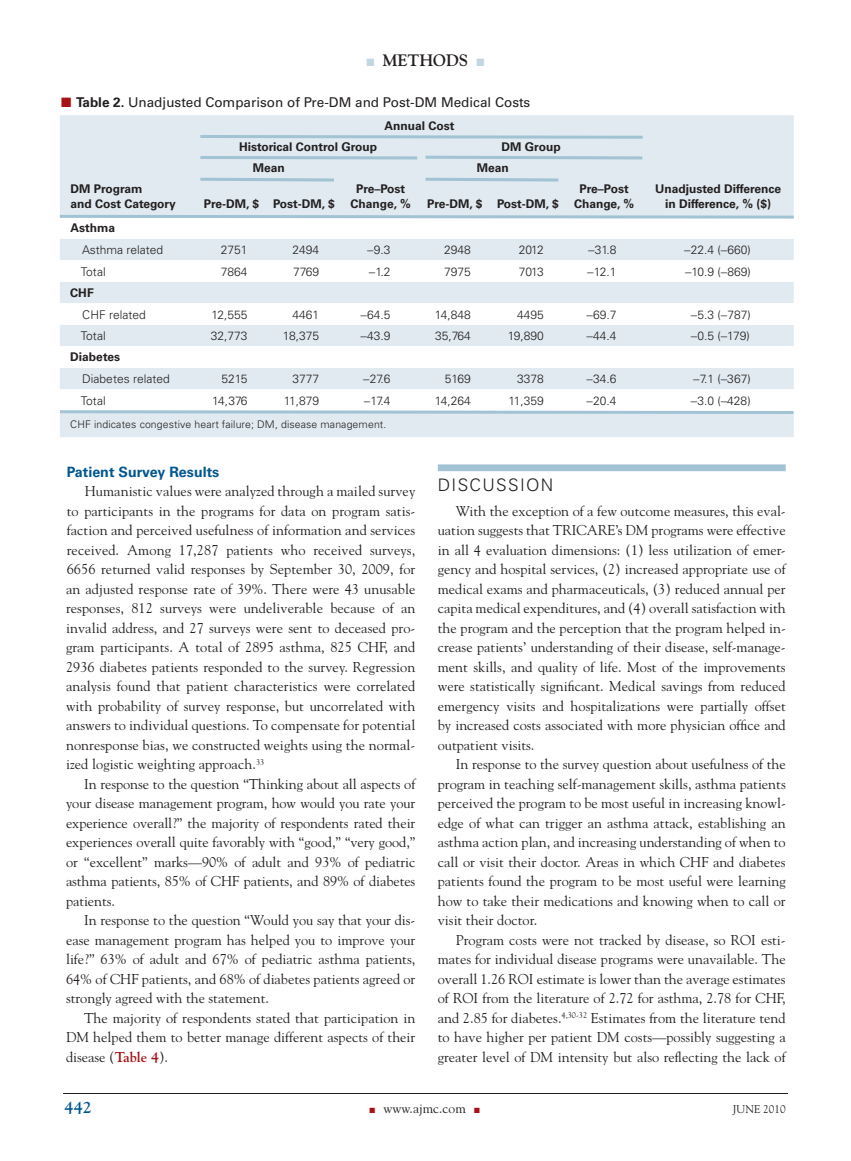
<style>
.page{position:relative;width:851px;height:1161px;background:#fff}
.page>*{position:absolute;margin:0;border:0;box-sizing:border-box;transform-origin:0 0}
.t1{font:300 17.25px "Univers";letter-spacing:.075em;color:#231f20}
.t2{font:700 16.5px "Goudy";color:#231f20}
.t3{font:700 16.5px "Goudy";color:#00578f}
.t4{font:14.25px/19.5px "Goudy";color:#231f20;text-align:justify}
.t5{font:700 14.25px "Univers";color:#00578f}
.t6{font:13.5px "Univers";color:#231f20}
.t7{font:13.5px "Goudy";color:#231f20}
.t8{font:300 12px "Univers";color:#231f20}
.t9{font:700 12px/15px "Univers";color:#231f20;text-align:center}
.t10{font:11.25px "Goudy";color:#231f20}
.t11{font:300 10.5px "Univers";letter-spacing:.01em;color:#231f20}
.s1{color:#c2d6e1}
.s2{color:#a61216}
.s3{font-weight:700}
.s4{font-weight:700;color:#a61216}
</style>
<div class="page">
<hr style="left:63px;top:1093px;width:725px;height:1px;background:#231f20">
<div style="left:438px;top:464px;width:347px;height:7px;background:#a1c3d3"></div>
<div style="left:60px;top:115px;width:733px;height:322px;background:#e0eaf0"></div>
<svg style="left:60px;top:220px;width:733px;height:189px"></svg>
<svg style="left:59px;top:213px;width:735px;height:7px"></svg>
<svg style="left:60px;top:409px;width:734px;height:7px"></svg>
<svg style="left:197px;top:133px;width:448px;height:7px"></svg>
<svg style="left:197px;top:176px;width:140px;height:7px"></svg>
<svg style="left:422px;top:176px;width:139px;height:7px"></svg>
<svg style="left:197px;top:154px;width:448px;height:7px"></svg>
<p class="t2" style="left:366px;top:51px;width:119px"><span class="s1">■</span> METHODS <span class="s1">■</span></p>
<p class="t6" style="left:61px;top:95px;width:470px"><span class="s2">■</span> <span class="s3">Table 2.</span> Unadjusted Comparison of Pre-DM and Post-DM Medical Costs</p>
<p class="t9" style="left:384px;top:119px;width:72px">Annual Cost</p>
<p class="t9" style="left:239px;top:140px;width:140px">Historical Control Group</p>
<p class="t9" style="left:501px;top:140px;width:61px">DM Group</p>
<p class="t9" style="left:253px;top:161px;width:34px">Mean</p>
<p class="t9" style="left:477px;top:161px;width:34px">Mean</p>
<p class="t9" style="left:70px;top:182px;width:107px;text-align:left">DM Program<br>and Cost Category</p>
<p class="t9" style="left:350px;top:182px;width:62px">Pre–Post<br>Change, %</p>
<p class="t9" style="left:204px;top:197px;width:133px">Pre-DM, $ Post-DM, $</p>
<p class="t9" style="left:427px;top:197px;width:133px">Pre-DM, $ Post-DM, $</p>
<p class="t9" style="left:574px;top:182px;width:62px">Pre–Post<br>Change, %</p>
<p class="t9" style="left:655px;top:182px;width:127px">Unadjusted Difference in Difference, % ($)</p>
<p class="t9" style="left:70px;top:221px;width:46px">Asthma</p>
<p class="t8" style="left:82px;top:243px;width:83px">Asthma related</p>
<p class="t8" style="left:221px;top:243px;width:28px">2751</p>
<p class="t8" style="left:292px;top:243px;width:28px">2494</p>
<p class="t8" style="left:367px;top:243px;width:25px">−9.3</p>
<p class="t8" style="left:444px;top:243px;width:28px">2948</p>
<p class="t8" style="left:518px;top:243px;width:27px">2012</p>
<p class="t8" style="left:588px;top:243px;width:30px">−31.8</p>
<p class="t8" style="left:684px;top:243px;width:68px">−22.4 (−660)</p>
<p class="t8" style="left:81px;top:264px;width:26px">Total</p>
<p class="t8" style="left:221px;top:264px;width:28px">7864</p>
<p class="t8" style="left:293px;top:264px;width:27px">7769</p>
<p class="t8" style="left:369px;top:264px;width:23px">−1.2</p>
<p class="t8" style="left:444px;top:264px;width:28px">7975</p>
<p class="t8" style="left:518px;top:264px;width:27px">7013</p>
<p class="t8" style="left:587px;top:264px;width:31px">−12.1</p>
<p class="t8" style="left:685px;top:264px;width:67px">−10.9 (−869)</p>
<p class="t9" style="left:70px;top:285px;width:25px">CHF</p>
<p class="t8" style="left:82px;top:307px;width:65px">CHF related</p>
<p class="t8" style="left:211px;top:307px;width:38px">12,555</p>
<p class="t8" style="left:292px;top:307px;width:28px">4461</p>
<p class="t8" style="left:360px;top:307px;width:31px">−64.5</p>
<p class="t8" style="left:435px;top:307px;width:38px">14,848</p>
<p class="t8" style="left:517px;top:307px;width:28px">4495</p>
<p class="t8" style="left:586px;top:307px;width:31px">−69.7</p>
<p class="t8" style="left:690px;top:307px;width:61px">−5.3 (−787)</p>
<p class="t8" style="left:81px;top:329px;width:26px">Total</p>
<p class="t8" style="left:211px;top:329px;width:38px">32,773</p>
<p class="t8" style="left:283px;top:329px;width:38px">18,375</p>
<p class="t8" style="left:360px;top:329px;width:31px">−43.9</p>
<p class="t8" style="left:435px;top:329px;width:37px">35,764</p>
<p class="t8" style="left:508px;top:329px;width:38px">19,890</p>
<p class="t8" style="left:586px;top:329px;width:31px">−44.4</p>
<p class="t8" style="left:690px;top:329px;width:61px">−0.5 (−179)</p>
<p class="t9" style="left:70px;top:350px;width:51px">Diabetes</p>
<p class="t8" style="left:82px;top:372px;width:89px">Diabetes related</p>
<p class="t8" style="left:221px;top:372px;width:28px">5215</p>
<p class="t8" style="left:292px;top:372px;width:28px">3777</p>
<p class="t8" style="left:363px;top:372px;width:29px">−27.6</p>
<p class="t8" style="left:445px;top:372px;width:28px">5169</p>
<p class="t8" style="left:517px;top:372px;width:28px">3378</p>
<p class="t8" style="left:586px;top:372px;width:31px">−34.6</p>
<p class="t8" style="left:693px;top:372px;width:59px">−7.1 (−367)</p>
<p class="t8" style="left:81px;top:393px;width:26px">Total</p>
<p class="t8" style="left:212px;top:393px;width:37px">14,376</p>
<p class="t8" style="left:284px;top:393px;width:37px">11,879</p>
<p class="t8" style="left:364px;top:393px;width:28px">−17.4</p>
<p class="t8" style="left:435px;top:393px;width:38px">14,264</p>
<p class="t8" style="left:508px;top:393px;width:37px">11,359</p>
<p class="t8" style="left:586px;top:393px;width:31px">−20.4</p>
<p class="t8" style="left:690px;top:393px;width:61px">−3.0 (−428)</p>
<p class="t11" style="left:70px;top:418px;width:317px">CHF indicates congestive heart failure; DM, disease management.</p>
<p class="t5" style="left:67px;top:464px;width:154px">Patient Survey Results</p>
<p class="t4" style="left:66px;top:482px;width:351px;text-indent:19px">Humanistic values were analyzed through a mailed survey to participants in the programs for data on program satis&shy;faction and perceived usefulness of information and services received. Among 17,287 patients who received surveys, 6656 returned valid responses by September 30, 2009, for an adjusted response rate of 39%. There were 43 unusable responses, 812 surveys were undeliverable because of an invalid address, and 27 surveys were sent to deceased pro&shy;gram participants. A total of 2895 asthma, 825 CHF, and 2936 diabetes patients responded to the survey. Regression analysis found that patient characteristics were correlated with probability of survey response, but uncorrelated with answers to individual questions. To compensate for potential nonresponse bias, we constructed weights using the normal&shy;ized logistic weighting approach.<sup>33</sup></p>
<p class="t4" style="left:66px;top:774px;width:351px;text-indent:18px">In response to the question “Thinking about all aspects of your disease management program, how would you rate your experience overall?” the majority of respondents rated their experiences overall quite favorably with “good,” “very good,” or “excellent” marks—90% of adult and 93% of pediatric asthma patients, 85% of CHF patients, and 89% of diabetes patients.</p>
<p class="t4" style="left:66px;top:911px;width:351px;text-indent:18px">In response to the question “Would you say that your dis&shy;ease management program has helped you to improve your life?” 63% of adult and 67% of pediatric asthma patients, 64% of CHF patients, and 68% of diabetes patients agreed or strongly agreed with the statement.</p>
<p class="t4" style="left:66px;top:1008px;width:351px;text-indent:18px">The majority of respondents stated that participation in DM helped them to better manage different aspects of their disease (<span class="s4">TABLE 4</span>).</p>
<p class="t1" style="left:438px;top:474px;width:117px">DISCUSSION</p>
<p class="t4" style="left:438px;top:501px;width:349px;text-indent:18px">With the exception of a few outcome measures, this eval&shy;uation suggests that TRICARE’s DM programs were effective in all 4 evaluation dimensions: (1) less utilization of emer&shy;gency and hospital services, (2) increased appropriate use of medical exams and pharmaceuticals, (3) reduced annual per capita medical expenditures, and (4) overall satisfaction with the program and the perception that the program helped in&shy;crease patients’ understanding of their disease, self-manage&shy;ment skills, and quality of life. Most of the improvements were statistically significant. Medical savings from reduced emergency visits and hospitalizations were partially offset by increased costs associated with more physician office and outpatient visits.</p>
<p class="t4" style="left:438px;top:755px;width:349px;text-indent:18px">In response to the survey question about usefulness of the program in teaching self-management skills, asthma patients perceived the program to be most useful in increasing knowl&shy;edge of what can trigger an asthma attack, establishing an asthma action plan, and increasing understanding of when to call or visit their doctor. Areas in which CHF and diabetes patients found the program to be most useful were learning how to take their medications and knowing when to call or visit their doctor.</p>
<p class="t4" style="left:438px;top:930px;width:349px;text-indent:18px">Program costs were not tracked by disease, so ROI esti&shy;mates for individual disease programs were unavailable. The overall 1.26 ROI estimate is lower than the average estimates of ROI from the literature of 2.72 for asthma, 2.78 for CHF, and 2.85 for diabetes.<sup>4,30-32</sup> Estimates from the literature tend to have higher per patient DM costs—possibly suggesting a greater level of DM intensity but also reflecting the lack of</p>
<p class="t3" style="left:64px;top:1097px;width:29px">442</p>
<p class="t7" style="left:369px;top:1100px;width:112px"><span class="s2">■</span> www.ajmc.com <span class="s2">■</span></p>
<p class="t10" style="left:732px;top:1102px;width:54px">june 2010</p>
</div>
